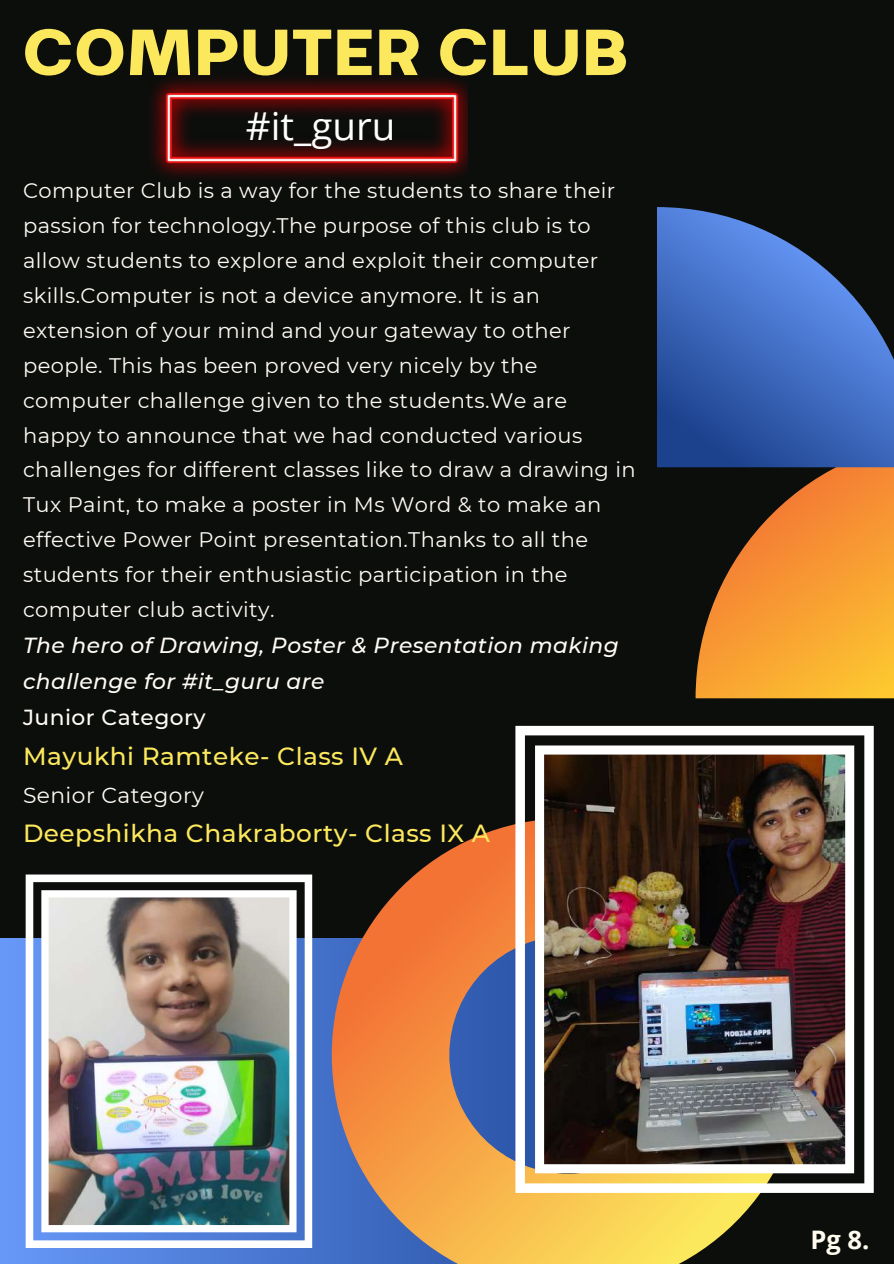
<style>
.page{position:relative;width:894px;height:1264px;background:#fff}
.page>*{position:absolute;margin:0;border:0;box-sizing:border-box;transform-origin:0 0}
.t1{font:700 77.55px "Breul Grotesk A";letter-spacing:.02em;color:#fce85d}
.t2{font:38.4px "Open Sans";color:#fff}
.t3{font:700 25.5px "Open Sans";color:#fefdef}
.t4{font:500 24.75px "Montserrat";letter-spacing:.02em;color:#fce85d}
.t5{font:italic 500 21.75px/36px "Montserrat";letter-spacing:.02em;color:#fffbf5}
.t6{font:500 21.75px "Montserrat";letter-spacing:.02em;color:#fffbf5}
.t7{font:21.75px "Montserrat";letter-spacing:.02em;color:#fffbf5}
.t8{font:21px/35px "Montserrat";letter-spacing:.02em;color:#fffbf5}
</style>
<div class="page">
<div style="left:0;top:0;width:893px;height:1263px;background:#0c0e0c"></div>
<svg style="left:695px;top:467px;width:198px;height:231px"></svg>
<svg style="left:657px;top:207px;width:236px;height:260px"></svg>
<svg style="left:0;top:938px;width:332px;height:325px;background:#5987e2"></svg>
<svg style="left:332px;top:824px;width:472px;height:439px;background:#af7c50"></svg>
<img style="left:515px;top:726px;width:358px;height:466px">
<img style="left:26px;top:874px;width:286px;height:373px">
<img style="left:151px;top:79px;width:316px;height:98px">
<h1 class="t1" style="left:23px;top:-12px;width:605px">COMPUTER CLUB</h1>
<h2 class="t2" style="left:246px;top:99px;width:151px">#it_guru</h2>
<p class="t8" style="left:23px;top:173px;width:614px">Computer Club is a way for the students to share their passion for technology.The purpose of this club is to allow students to explore and exploit their computer skills.Computer is not a device anymore. It is an extension of your mind and your gateway to other people. This has been proved very nicely by the computer challenge given to the students.We are happy to announce that we had conducted various challenges for different classes like to draw a drawing in Tux Paint, to make a poster in Ms Word &amp; to make an effective Power Point presentation.Thanks to all the students for their enthusiastic participation in the computer club activity.</p>
<p class="t5" style="left:23px;top:627px;width:597px">The hero of Drawing, Poster &amp; Presentation making challenge for #it_guru are</p>
<p class="t6" style="left:23px;top:704px;width:184px">Junior Category</p>
<p class="t4" style="left:23px;top:740px;width:381px">Mayukhi Ramteke- Class IV A</p>
<p class="t7" style="left:23px;top:782px;width:182px">Senior Category</p>
<p class="t4" style="left:23px;top:818px;width:468px">Deepshikha Chakraborty- Class IX A</p>
<p class="t3" style="left:810px;top:1221px;width:60px">Pg 8.</p>
</div>
